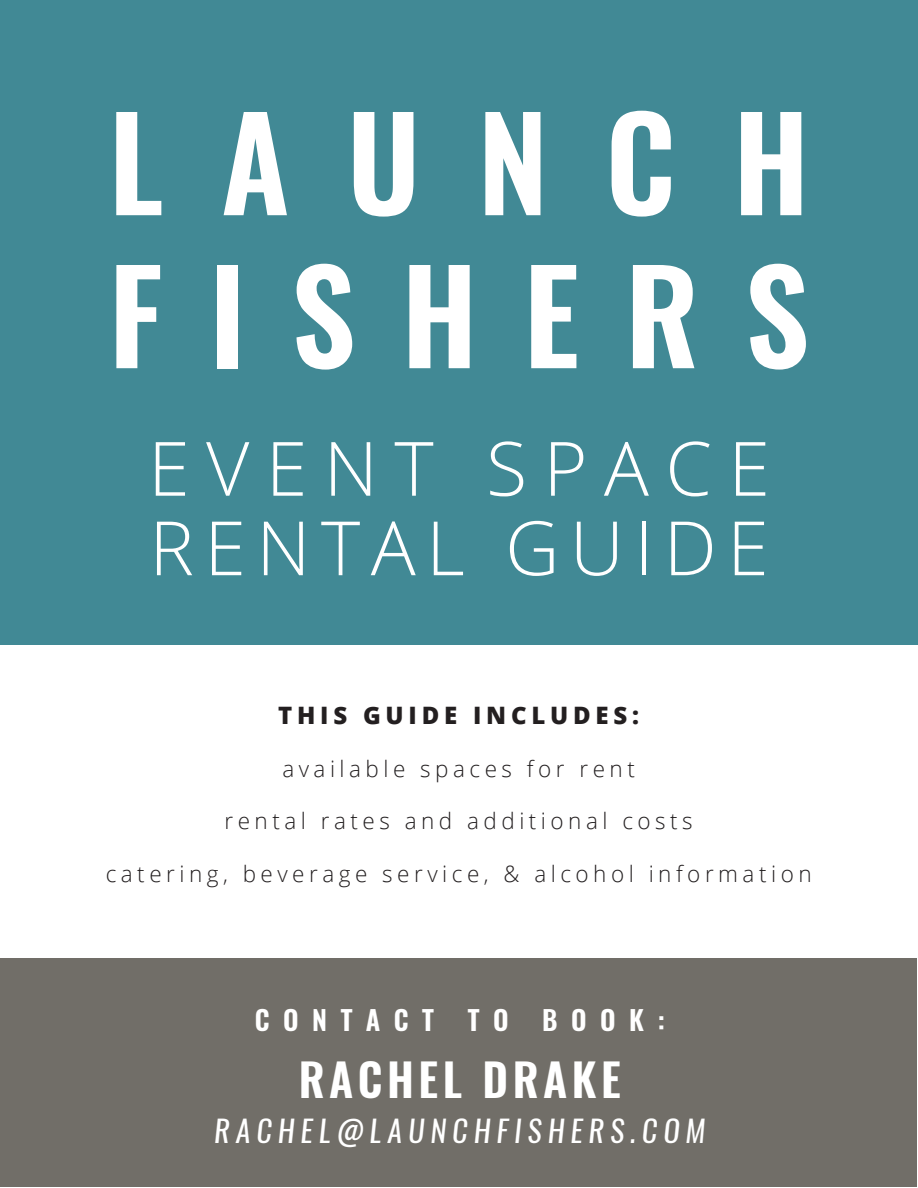
<style>
.page{position:relative;width:918px;height:1188px;background:#fff}
.page>*{position:absolute;margin:0;border:0;box-sizing:border-box;transform-origin:0 0}
.t1{font:600 127.5px/153px "Oswald";letter-spacing:.36em;color:#fff}
.t2{font:300 75px "Open Sans";letter-spacing:.14em;color:#fff}
.t3{font:300 75px "Open Sans";letter-spacing:.22em;color:#fff}
.t4{font:600 45px "Oswald";letter-spacing:.1em;color:#fff}
.t5{font:italic 30px "Oswald";letter-spacing:.2em;color:#fff}
.t6{font:600 27px "Oswald";letter-spacing:.5em;color:#fff}
.t7{font:800 24px "Open Sans";letter-spacing:.2em;color:#231f20}
.t8{font:300 22.5px "Open Sans";letter-spacing:.2em;color:#231f20}
</style>
<div class="page">
<div style="left:0;top:0;width:918px;height:645px;background:#418995"></div>
<div style="left:1px;top:958px;width:916px;height:229px;background:#716e68"></div>
<p class="t1" style="left:109px;top:90px;width:702px">LAUNCH<br>FISHERS</p>
<p class="t3" style="left:148px;top:417px;width:623px">EVENT SPACE</p>
<p class="t2" style="left:149px;top:497px;width:621px">RENTAL GUIDE</p>
<p class="t7" style="left:278px;top:697px;width:363px">THIS GUIDE INCLUDES:</p>
<p class="t8" style="left:282px;top:753px;width:354px">available spaces for rent</p>
<p class="t8" style="left:225px;top:806px;width:470px">rental rates and additional costs</p>
<p class="t8" style="left:106px;top:858px;width:707px">catering, beverage service, &amp; alcohol information</p>
<p class="t6" style="left:255px;top:1001px;width:181px">CONTACT</p>
<p class="t6" style="left:468px;top:1001px;width:42px">T O</p>
<p class="t6" style="left:542px;top:1001px;width:124px">BOOK:</p>
<p class="t4" style="left:299px;top:1049px;width:324px">RACHEL DRAKE</p>
<p class="t5" style="left:214px;top:1110px;width:492px">RACHEL@LAUNCHFISHERS.COM</p>
</div>
